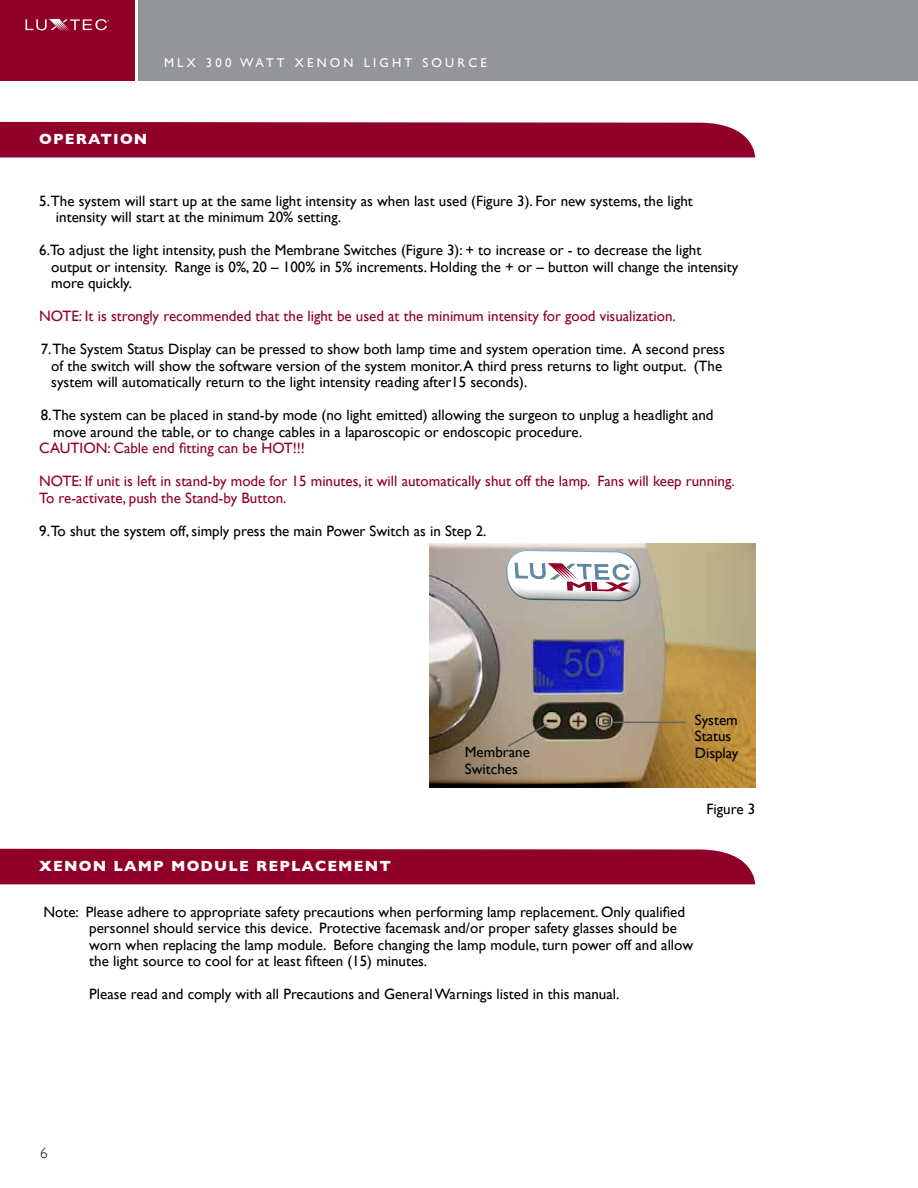
<style>
.page{position:relative;width:918px;height:1188px;background:#fff}
.page>*{position:absolute;margin:0;border:0;box-sizing:border-box;transform-origin:0 0}
.t1{font:15px/16.5px "Gill Sans";color:#000}
.t2{font:15px/16.5px "Gill Sans";color:#910028}
.t3{font:700 15px "Gill Sans";letter-spacing:.08em;color:#fff}
.t4{font:300 15px "Gill Sans";color:#000}
.t5{font:12.75px "Gill Sans";letter-spacing:.25em;color:#fff}
</style>
<div class="page">
<div style="left:138px;top:0;width:780px;height:81px;background:#939598"></div>
<div style="left:0;top:0;width:135px;height:81px;background:#910028"></div>
<svg style="left:25px;top:19px;width:84px;height:12px"></svg>
<div style="left:0;top:122px;width:755px;height:35px;background:#910028"></div>
<div style="left:0;top:849px;width:755px;height:35px;background:#910028"></div>
<img style="left:430px;top:544px;width:325px;height:244px">
<hr style="left:614px;top:722px;width:71px;height:1px;background:#636466">
<svg style="left:506px;top:723px;width:43px;height:25px"></svg>
<svg style="left:502px;top:548px;width:140px;height:55px"></svg>
<p class="t5" style="left:164px;top:55px;width:324px">MLX 300 watt x enon l ight source</p>
<p class="t3" style="left:39px;top:130px;width:110px">OPERATION</p>
<p class="t1" style="left:56px;top:192px;width:639px;text-indent:-17px">5.The system will start up at the same light intensity as when last used (Figure 3). For new systems, the light intensity will start at the minimum 20% setting.</p>
<p class="t1" style="left:51px;top:242px;width:689px;text-indent:-12px">6.To adjust the light intensity, push the Membrane Switches (Figure 3): + to increase or - to decrease the light output or intensity. Range is 0%, 20 – 100% in 5% increments. Holding the + or – button will change the intensity more quickly.</p>
<p class="t2" style="left:39px;top:308px;width:11px">NOTE</p>
<p class="t2" style="left:79px;top:308px;width:598px">: It is strongly recommended that the light be used at the minimum intensity for good visualization.</p>
<p class="t1" style="left:51px;top:341px;width:675px;text-indent:-10px">7.The System Status Display can be pressed to show both lamp time and system operation time. A second press of the switch will show the software version of the system monitor. A third press returns to light output. (The system will automatically return to the light intensity reading after15 seconds).</p>
<p class="t1" style="left:53px;top:407px;width:662px;text-indent:-13px">8.The system can be placed in stand-by mode (no light emitted) allowing the surgeon to unplug a headlight and move around the table, or to change cables in a laparoscopic or endoscopic procedure.</p>
<p class="t2" style="left:39px;top:440px;width:267px">CAUTION: Cable end fitting can be HOT!!!</p>
<p class="t2" style="left:39px;top:473px;width:11px">NOTE</p>
<p class="t2" style="left:39px;top:473px;width:697px;text-indent:40px">: If unit is left in stand-by mode for 15 minutes, it will automatically shut off the lamp. Fans will keep running.<br>To re-activate, push the Stand-by Button.</p>
<p class="t1" style="left:39px;top:522px;width:449px">9.To shut the system off, simply press the main Power Switch as in Step 2.</p>
<p class="t1" style="left:695px;top:711px;width:44px">System<br>Status</p>
<p class="t1" style="left:465px;top:744px;width:66px">Membrane</p>
<p class="t1" style="left:695px;top:744px;width:45px">Display</p>
<p class="t1" style="left:465px;top:760px;width:54px">Switches</p>
<p class="t1" style="left:706px;top:800px;width:50px">Figure 3</p>
<p class="t3" style="left:39px;top:857px;width:353px">XENON LAMP MODULE REPLACEMENT</p>
<p class="t1" style="left:89px;top:903px;width:605px;text-indent:-46px">Note: Please adhere to appropriate safety precautions when performing lamp replacement. Only qualified personnel should service this device. Protective facemask and/or proper safety glasses should be worn when replacing the lamp module. Before changing the lamp module, turn power off and allow the light source to cool for at least fifteen (15) minutes.</p>
<p class="t1" style="left:89px;top:986px;width:532px">Please read and comply with all Precautions and General Warnings listed in this manual.</p>
<p class="t4" style="left:40px;top:1144px;width:9px">6</p>
</div>
